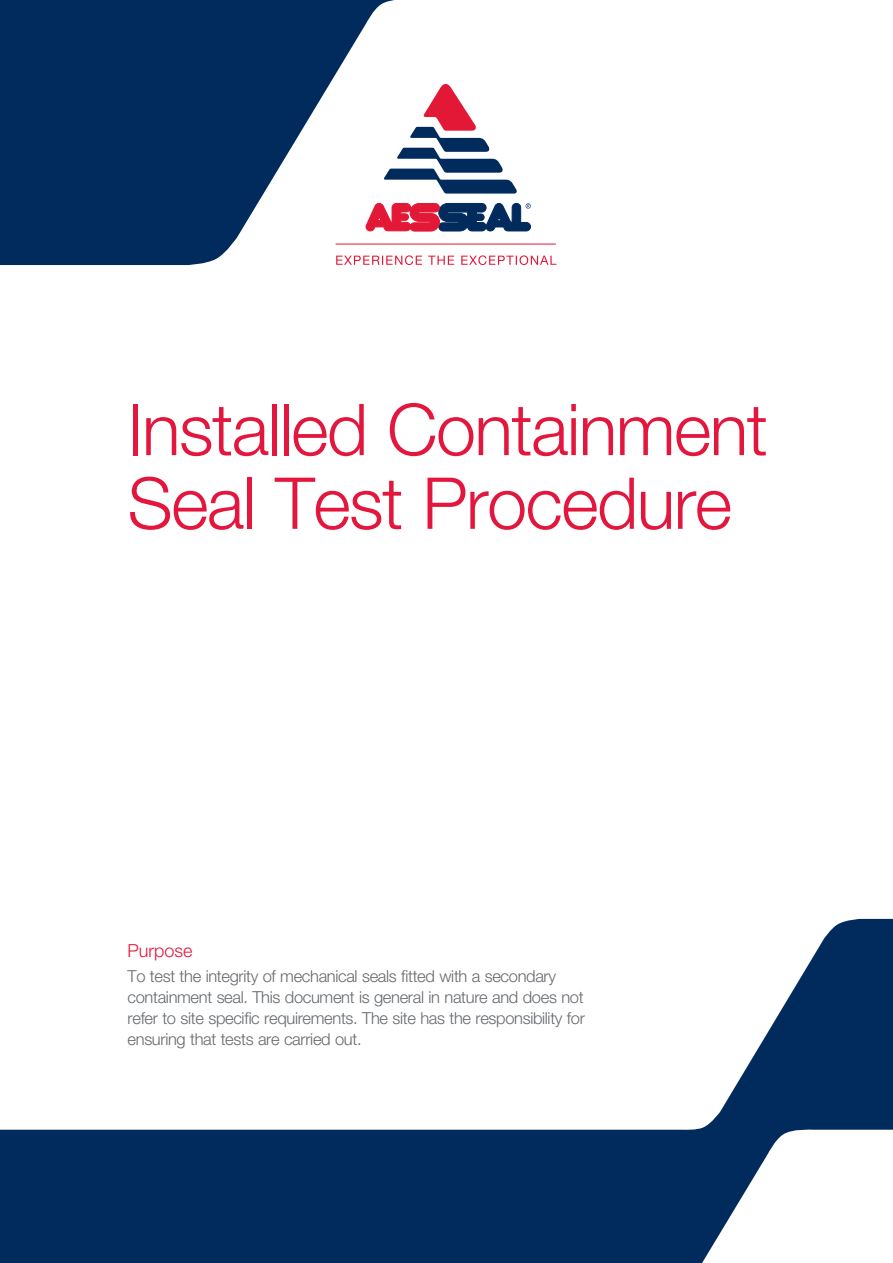
<style>
.page{position:relative;width:893px;height:1263px;background:#fff}
.page>*{position:absolute;margin:0;border:0;box-sizing:border-box;transform-origin:0 0}
.t1{font:300 71.55px/73.7px "Helvetica Neue LTW1 G";letter-spacing:-.02em;color:#e3173e}
.t2{font:300 18px "Helvetica Neue LTW1 G";color:#e3173e}
.t3{font:300 16.5px/21px "Helvetica Neue LTW1 G";letter-spacing:-.02em;color:#65696e}
</style>
<div class="page">
<svg style="left:0;top:919px;width:893px;height:344px"></svg>
<svg style="left:0;top:0;width:557px;height:265px;fill:#002b5c"></svg>
<hr style="left:336px;top:244px;width:220px;height:1px;background:#e31837">
<svg style="left:336px;top:255px;width:220px;height:10px"></svg>
<svg style="left:366px;top:84px;width:165px;height:147px"></svg>
<h1 class="t1" style="left:128px;top:393px;width:642px">Installed Containment<br>Seal Test Procedure</h1>
<p class="t2" style="left:128px;top:939px;width:67px">Purpose</p>
<p class="t3" style="left:128px;top:966px;width:459px">To test the integrity of mechanical seals fitted with a secondary containment seal. This document is general in nature and does not refer to site specific requirements. The site has the responsibility for ensuring that tests are carried out.</p>
</div>
